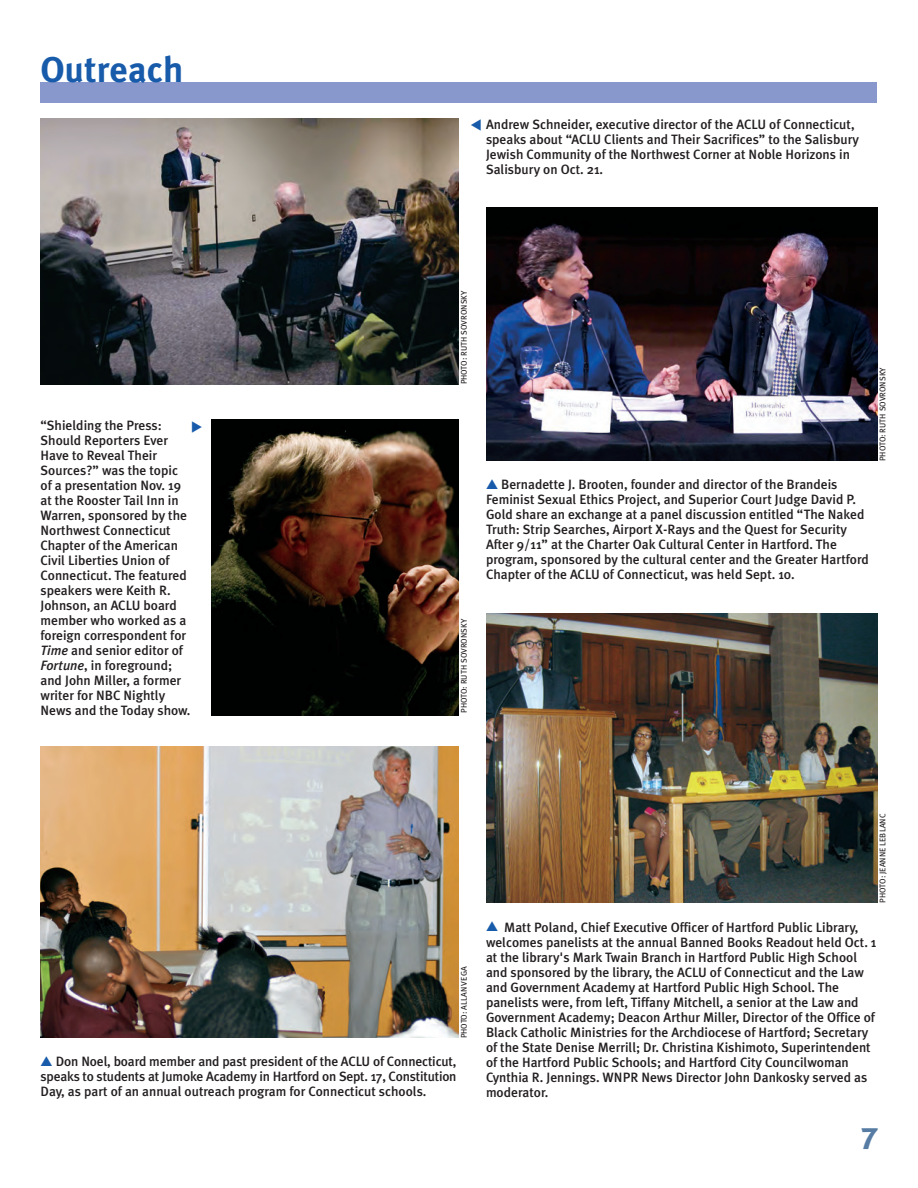
<style>
.page{position:relative;width:918px;height:1188px;background:#fff}
.page>*{position:absolute;margin:0;border:0;box-sizing:border-box;transform-origin:0 0}
.t1{font:700 36px "Meta Plus";letter-spacing:.01em;color:#175baa}
.t2{font:800 31.5px "Bliss";color:#567ca4}
.t3{font:500 13.5px/15px "Meta Plus";color:#231f20}
.t4{font:13.5px "Monotype Sorts";color:#175baa}
.t5{font:8.25px "Meta Plus";color:#231f20}
.s1{font-style:italic}
.s2{font-family:"Monotype Sorts";font-weight:400;color:#175baa}
</style>
<div class="page">
<div style="left:40px;top:82px;width:838px;height:20px;background:#8998cc"></div>
<img style="left:40px;top:119px;width:419px;height:266px">
<img style="left:212px;top:419px;width:247px;height:297px">
<img style="left:486px;top:613px;width:392px;height:290px">
<img style="left:486px;top:208px;width:392px;height:252px">
<img style="left:40px;top:747px;width:419px;height:290px">
<h1 class="t1" style="left:40px;top:49px;width:144px">Outreach</h1>
<p class="t3" style="left:40px;top:418px;width:152px">“Shielding the Press:<br>Should Reporters Ever<br>Have to Reveal Their<br>Sources?” was the topic of a presentation Nov. 19 at the Rooster Tail Inn in<br>Warren, sponsored by the<br>Northwest Connecticut<br>Chapter of the American<br>Civil Liberties Union of<br>Connecticut. The featured speakers were Keith R.<br>Johnson, an ACLU board member who worked as a foreign correspondent for<br><span class="s1">Time</span> and senior editor of<br><span class="s1">Fortune</span>, in foreground; and John Miller, a former writer for NBC Nightly<br>News and the Today show.</p>
<p class="t4" style="left:205px;top:421px;width:14px;rotate:90deg">▲</p>
<p class="t3" style="left:486px;top:117px;width:375px">Andrew Schneider, executive director of the ACLU of Connecticut, speaks about “ACLU Clients and Their Sacrifices” to the Salisbury Jewish Community of the Northwest Corner at Noble Horizons in Salisbury on Oct. 21.</p>
<p class="t4" style="left:468px;top:131px;width:14px;rotate:-90deg">▲</p>
<p class="t5" style="left:459px;top:384px;width:96px;rotate:-90deg">PHOTO: RUTH SOVRONSKY</p>
<p class="t5" style="left:459px;top:713px;width:96px;rotate:-90deg">PHOTO: RUTH SOVRONSKY</p>
<p class="t3" style="left:486px;top:477px;width:385px"><span class="s2">▲</span> Bernadette J. Brooten, founder and director of the Brandeis Feminist Sexual Ethics Project, and Superior Court Judge David P.<br>Gold share an exchange at a panel discussion entitled “The Naked Truth: Strip Searches, Airport X-Rays and the Quest for Security After 9/11” at the Charter Oak Cultural Center in Hartford. The program, sponsored by the cultural center and the Greater Hartford Chapter of the ACLU of Connecticut, was held Sept. 10.</p>
<p class="t5" style="left:878px;top:461px;width:96px;rotate:-90deg">PHOTO: RUTH SOVRONSKY</p>
<p class="t5" style="left:878px;top:903px;width:90px;rotate:-90deg">PHOTO: JEANNE LEBLANC</p>
<p class="t5" style="left:459px;top:1038px;width:73px;rotate:-90deg">PHOTO: ALLAN VEGA</p>
<p class="t3" style="left:41px;top:1054px;width:418px;text-align:justify"><span class="s2">▲</span> Don Noel, board member and past president of the ACLU of Connecticut, speaks to students at Jumoke Academy in Hartford on Sept. 17, Constitution Day, as part of an annual outreach program for Connecticut schools.</p>
<p class="t3" style="left:486px;top:919px;width:392px;text-indent:18px">Matt Poland, Chief Executive Officer of Hartford Public Library, welcomes panelists at the annual Banned Books Readout held Oct. 1 at the library's Mark Twain Branch in Hartford Public High School and sponsored by the library, the ACLU of Connecticut and the Law and Government Academy at Hartford Public High School. The panelists were, from left, Tiffany Mitchell, a senior at the Law and Government Academy; Deacon Arthur Miller, Director of the Office of Black Catholic Ministries for the Archdiocese of Hartford; Secretary of the State Denise Merrill; Dr. Christina Kishimoto, Superintendent of the Hartford Public Schools; and Hartford City Councilwoman Cynthia R. Jennings. WNPR News Director John Dankosky served as moderator.</p>
<p class="t4" style="left:486px;top:919px;width:14px">▲</p>
<h2 class="t2" style="left:860px;top:1127px;width:19px">7</h2>
</div>
